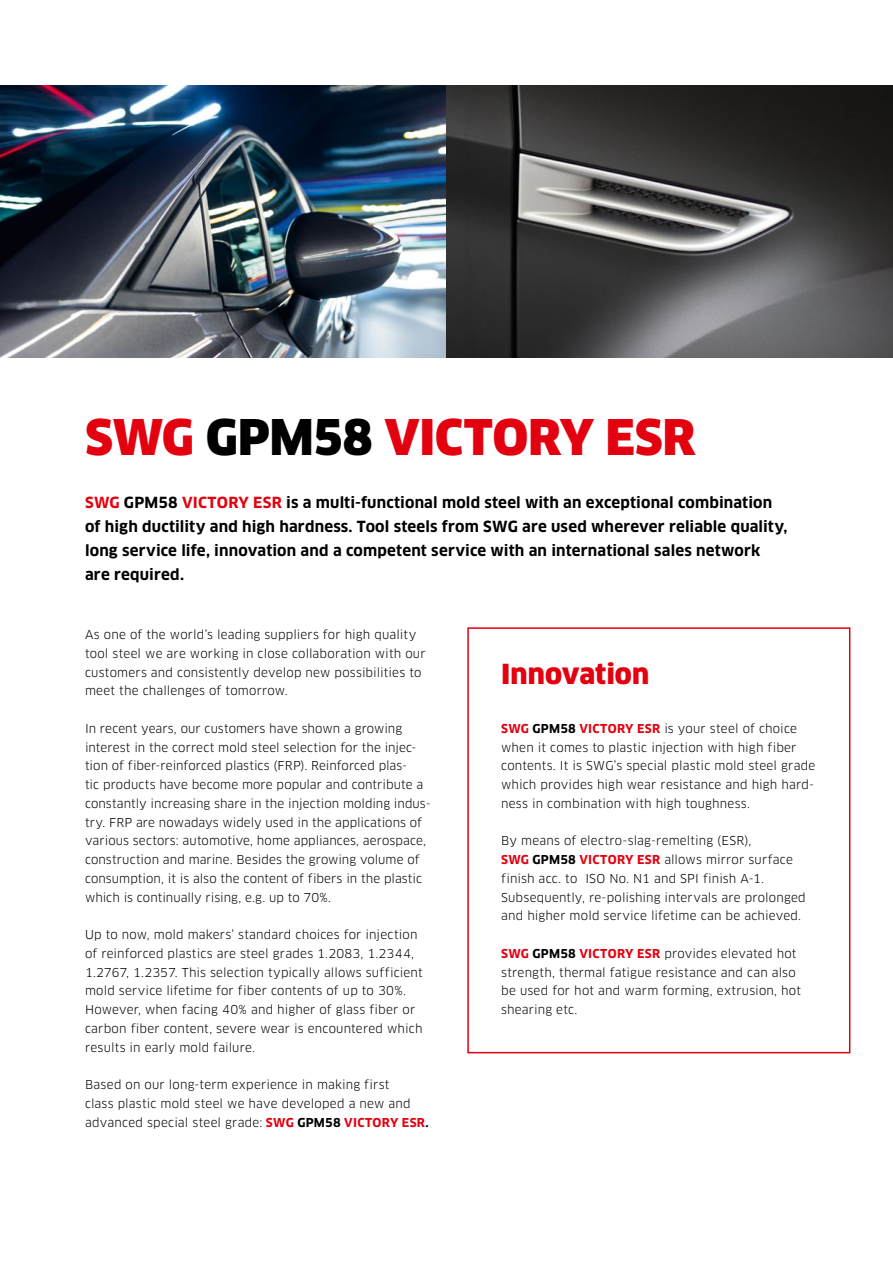
<style>
.page{position:relative;width:893px;height:1263px;background:#fff}
.page>*{position:absolute;margin:0;border:0;box-sizing:border-box;transform-origin:0 0}
.t1{font:900 48px "Clan OT";letter-spacing:-.01em;color:#e3000f}
.t2{font:900 27px "Clan OT";color:#e3000f}
.t3{font:700 15px/24px "Clan OT";letter-spacing:.01em;color:#000}
.t4{font:12px/18.8px "Clan OT";letter-spacing:.01em;color:#000}
.s1{color:#000}
.s2{color:#e3000f}
.s3{font-weight:700;color:#e3000f}
.s4{font-weight:700}
</style>
<div class="page">
<img style="left:0;top:85px;width:446px;height:273px">
<svg style="left:446px;top:85px;width:447px;height:273px;background:#474646"></svg>
<div style="left:467px;top:627px;width:383px;height:426px;border:2px solid #e3000f"></div>
<h1 class="t1" style="left:85px;top:408px;width:612px">SWG <span class="s1">GPM58</span> VICTORY ESR</h1>
<p class="t3" style="left:85px;top:490px;width:704px"><span class="s2">SWG</span> GPM58 <span class="s2">VICTORY ESR</span> is a multi-functional mold steel with an exceptional combination of high ductility and high hardness. Tool steels from SWG are used wherever reliable quality, long service life, innovation and a competent service with an international sales network are required.</p>
<p class="t4" style="left:85px;top:625px;width:342px">As one of the world’s leading suppliers for high quality tool steel we are working in close collaboration with our customers and consistently develop new possibilities to meet the challenges of tomorrow.</p>
<p class="t4" style="left:85px;top:719px;width:347px">In recent years, our customers have shown a growing interest in the correct mold steel selection for the injec&shy;tion of fiber-reinforced plastics (FRP). Reinforced plas-<br>tic products have become more popular and contribute a constantly increasing share in the injection molding indus&shy;try. FRP are nowadays widely used in the applications of various sectors: automotive, home appliances, aerospace, construction and marine. Besides the growing volume of consumption, it is also the content of fibers in the plastic which is continually rising, e.g. up to 70%.</p>
<p class="t4" style="left:85px;top:925px;width:339px">Up to now, mold makers’ standard choices for injection of reinforced plastics are steel grades 1.2083, 1.2344, 1.2767, 1.2357. This selection typically allows sufficient mold service lifetime for fiber contents of up to 30%.<br>However, when facing 40% and higher of glass fiber or carbon fiber content, severe wear is encountered which results in early mold failure.</p>
<p class="t4" style="left:85px;top:1075px;width:345px">Based on our long-term experience in making first<br>class plastic mold steel we have developed a new and advanced special steel grade: <span class="s3">SWG</span> <span class="s4">GPM58</span> <span class="s3">VICTORY ESR</span><span class="s4">.</span></p>
<h2 class="t2" style="left:501px;top:658px;width:150px">Innovation</h2>
<p class="t4" style="left:501px;top:719px;width:316px"><span class="s3">SWG</span> <span class="s4">GPM58</span> <span class="s3">VICTORY ESR</span> is your steel of choice when it comes to plastic injection with high fiber contents. It is SWG’s special plastic mold steel grade which provides high wear resistance and high hard&shy;ness in combination with high toughness.</p>
<p class="t4" style="left:501px;top:832px;width:306px">By means of electro-slag-remelting (ESR),<br><span class="s3">SWG</span> <span class="s4">GPM58</span> <span class="s3">VICTORY ESR</span> allows mirror surface finish acc. to ISO No. N1 and SPI finish A-1.<br>Subsequently, re-polishing intervals are prolonged and higher mold service lifetime can be achieved.</p>
<p class="t4" style="left:501px;top:944px;width:301px"><span class="s3">SWG</span> <span class="s4">GPM58</span> <span class="s3">VICTORY ESR</span> provides elevated hot strength, thermal fatigue resistance and can also be used for hot and warm forming, extrusion, hot shearing etc.</p>
</div>
